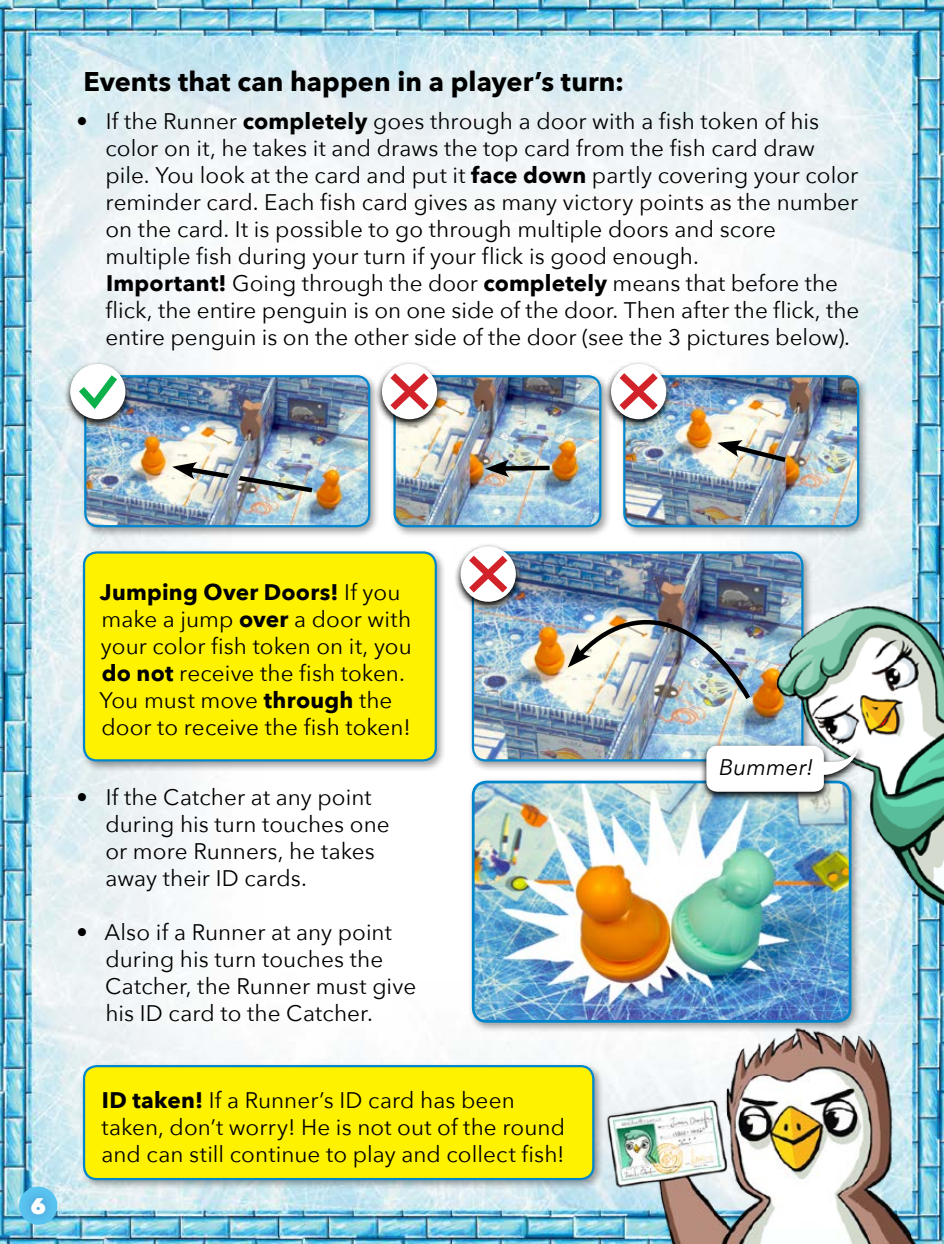
<style>
.page{position:relative;width:944px;height:1244px;background:#fff}
.page>*{position:absolute;margin:0;border:0;box-sizing:border-box;transform-origin:0 0}
.t1{font:700 27px "Avenir Next";letter-spacing:.005em;color:#000}
.t2{font:22.5px/27px "Avenir Next";letter-spacing:.005em;color:#000}
.t3{font:italic 22.5px "Avenir Next";letter-spacing:.005em;color:#000}
.t4{font:800 22.5px "Avenir Next";color:#fff}
.s1{font-weight:700}
</style>
<div class="page">
<img style="left:0;top:0;width:944px;height:1244px">
<div style="left:468px;top:777px;width:394px;height:256px;background:#000;opacity:.37"></div>
<img style="left:473px;top:782px;width:374px;height:239px">
<div style="left:472px;top:780px;width:379px;height:242px;border:3px solid #0086cc;border-radius:13px"></div>
<div style="left:390px;top:371px;width:222px;height:166px;background:#000;opacity:.37"></div>
<img style="left:395px;top:376px;width:205px;height:150px">
<div style="left:393px;top:375px;width:208px;height:152px;border:2px solid #0086cc;border-radius:13px"></div>
<svg style="left:375px;top:360px;width:69px;height:69px"></svg>
<div style="left:382px;top:364px;width:55px;height:55px;background:#fff;border-radius:50%"></div>
<svg style="left:383px;top:366px;width:53px;height:51px"></svg>
<div style="left:501px;top:466px;width:49px;height:5px;background:#000"></div>
<svg style="left:485px;top:460px;width:24px;height:17px"></svg>
<div style="left:619px;top:371px;width:251px;height:166px;background:#000;opacity:.37"></div>
<img style="left:624px;top:376px;width:234px;height:150px">
<div style="left:623px;top:375px;width:236px;height:152px;border:2px solid #0086cc;border-radius:13px"></div>
<img style="left:604px;top:360px;width:69px;height:69px">
<div style="left:611px;top:364px;width:55px;height:55px;background:#fff;border-radius:50%"></div>
<svg style="left:612px;top:366px;width:53px;height:51px"></svg>
<img style="left:717px;top:440px;width:74px;height:25px">
<div style="left:80px;top:371px;width:300px;height:166px;background:#000;opacity:.37"></div>
<img style="left:85px;top:376px;width:284px;height:150px">
<div style="left:84px;top:375px;width:286px;height:152px;border:2px solid #0086cc;border-radius:13px"></div>
<img style="left:63px;top:360px;width:69px;height:69px">
<div style="left:70px;top:364px;width:55px;height:55px;background:#fff;border-radius:50%"></div>
<svg style="left:72px;top:368px;width:52px;height:46px"></svg>
<img style="left:172px;top:462px;width:145px;height:33px">
<div style="left:468px;top:547px;width:346px;height:224px;background:#000;opacity:.37"></div>
<img style="left:473px;top:552px;width:329px;height:208px">
<div style="left:472px;top:551px;width:331px;height:210px;border:2px solid #0086cc;border-radius:13px"></div>
<img style="left:453px;top:542px;width:69px;height:69px">
<svg style="left:461px;top:546px;width:55px;height:56px"></svg>
<svg style="left:462px;top:548px;width:53px;height:52px"></svg>
<img style="left:568px;top:594px;width:185px;height:110px">
<img style="left:560px;top:970px;width:384px;height:274px">
<img style="left:753px;top:580px;width:191px;height:339px">
<img style="left:699px;top:742px;width:166px;height:60px">
<svg style="left:706px;top:746px;width:153px;height:46px"></svg>
<div style="left:19px;top:1184px;width:39px;height:42px;background:#25408f;opacity:.5"></div>
<div style="left:79px;top:547px;width:368px;height:224px;background:#000;opacity:.37"></div>
<div style="left:84px;top:552px;width:352px;height:208px;background:#fff200;border-radius:13px"></div>
<div style="left:83px;top:551px;width:354px;height:210px;border:2px solid #0086cc;border-radius:13px"></div>
<div style="left:79px;top:1061px;width:526px;height:129px;background:#000;opacity:.37"></div>
<div style="left:84px;top:1066px;width:509px;height:113px;background:#fff200;border-radius:13px"></div>
<div style="left:83px;top:1065px;width:511px;height:115px;border:2px solid #0086cc;border-radius:13px"></div>
<p class="t1" style="left:84px;top:58px;width:542px">Events that can happen in a player’s turn:</p>
<p class="t2" style="left:105px;top:106px;width:755px;text-indent:-29px">• If the Runner <span class="s1">completely</span> goes through a door with a fish token of his color on it, he takes it and draws the top card from the fish card draw pile. You look at the card and put it <span class="s1">face down</span> partly covering your color reminder card. Each fish card gives as many victory points as the number on the card. It is possible to go through multiple doors and score multiple fish during your turn if your flick is good enough.<br><span class="s1">Important!</span> Going through the door <span class="s1">completely</span> means that before the flick, the entire penguin is on one side of the door. Then after the flick, the entire penguin is on the other side of the door (see the 3 pictures below).</p>
<p class="t4" style="left:30px;top:1192px;width:17px">6</p>
<p class="t2" style="left:99px;top:578px;width:314px"><span class="s1">Jumping Over Doors!</span> If you make a jump <span class="s1">over</span> a door with your color fish token on it, you <span class="s1">do not</span> receive the fish token.<br>You must move <span class="s1">through</span> the door to receive the fish token!</p>
<p class="t2" style="left:105px;top:782px;width:286px;text-indent:-29px">• If the Catcher at any point during his turn touches one or more Runners, he takes away their ID cards.</p>
<p class="t2" style="left:105px;top:917px;width:313px;text-indent:-29px">• Also if a Runner at any point during his turn touches the<br>Catcher, the Runner must give his ID card to the Catcher.</p>
<p class="t2" style="left:101px;top:1085px;width:465px"><span class="s1">ID taken!</span> If a Runner’s ID card has been taken, don’t worry! He is not out of the round and can still continue to play and collect fish!</p>
<p class="t3" style="left:719px;top:748px;width:95px">Bummer!</p>
</div>
